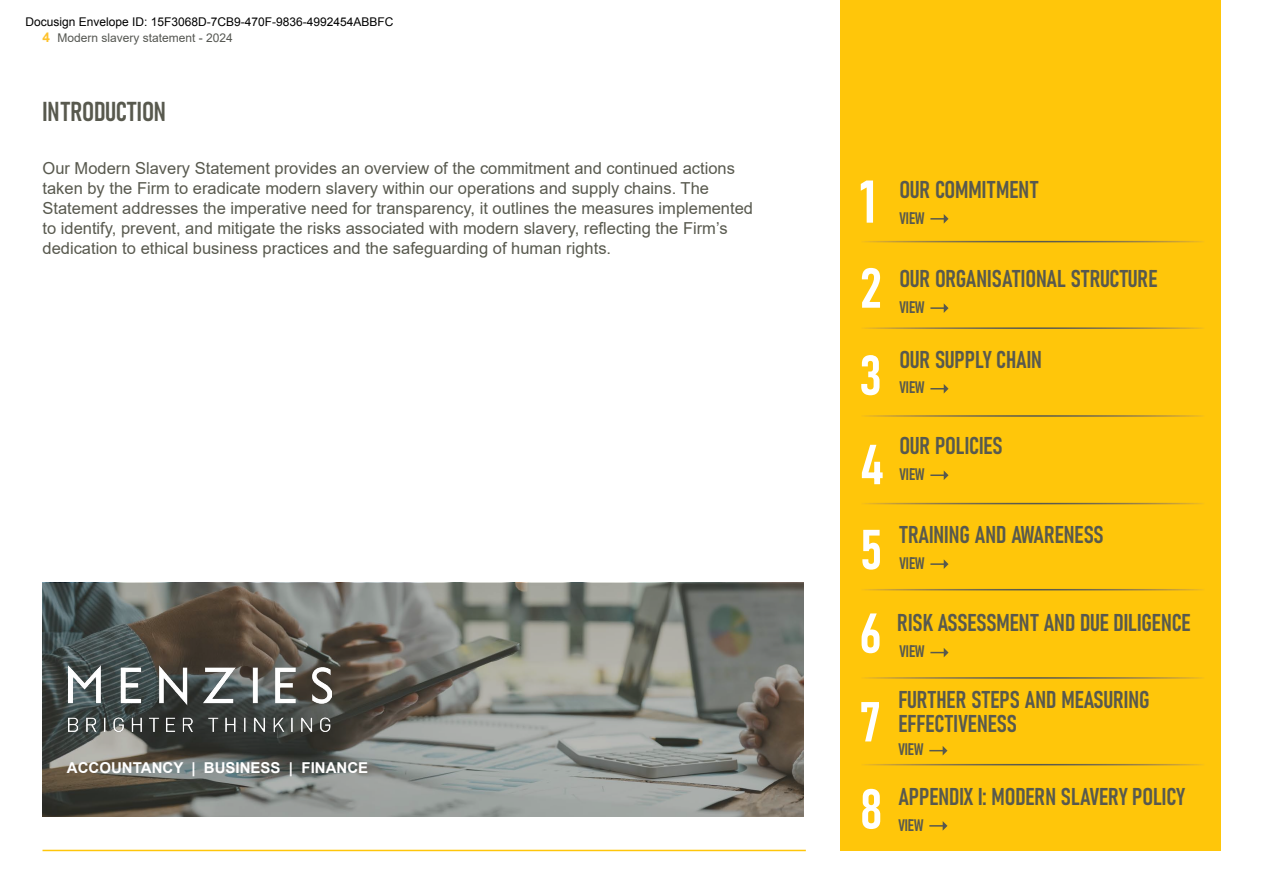
<style>
.page{position:relative;width:1263px;height:893px;background:#fff}
.page>*{position:absolute;margin:0;border:0;box-sizing:border-box;transform-origin:0 0}
.t1{font:27px "Bahnschrift";color:#58594e}
.t2{font:24px/24px "Bahnschrift";color:#58594e}
.t3{font:16.5px/19.8px "Arial";color:#58594e}
.t4{font:16.5px "Bahnschrift";color:#58594e}
.t5{font:700 15px "Arial";color:#fff}
.t6{font:12px "Arial";color:#000}
.t7{font:12px "Arial";color:#555752}
.s1{font-weight:700;font-size:13.5px;color:#fec22c}
</style>
<div class="page">
<svg style="left:43px;top:583px;width:761px;height:233px;background:#777872"></svg>
<hr style="left:43px;top:850px;width:763px;height:1px;background:#ffc60a">
<div style="left:840px;top:0;width:380px;height:850px;background:#ffc60a"></div>
<img style="left:68px;top:665px;width:264px;height:67px">
<svg style="left:861px;top:181px;width:12px;height:42px"></svg>
<svg style="left:862px;top:268px;width:18px;height:40px"></svg>
<svg style="left:861px;top:355px;width:18px;height:40px"></svg>
<svg style="left:862px;top:445px;width:21px;height:39px"></svg>
<svg style="left:862px;top:530px;width:18px;height:40px"></svg>
<svg style="left:861px;top:613px;width:18px;height:40px"></svg>
<svg style="left:861px;top:702px;width:18px;height:39px"></svg>
<svg style="left:862px;top:789px;width:18px;height:40px"></svg>
<svg style="left:930px;top:214px;width:18px;height:10px"></svg>
<svg style="left:930px;top:303px;width:18px;height:10px"></svg>
<svg style="left:930px;top:384px;width:18px;height:10px"></svg>
<svg style="left:930px;top:470px;width:18px;height:10px"></svg>
<svg style="left:930px;top:559px;width:18px;height:10px"></svg>
<svg style="left:930px;top:648px;width:18px;height:9px"></svg>
<svg style="left:929px;top:746px;width:18px;height:9px"></svg>
<svg style="left:929px;top:821px;width:18px;height:10px"></svg>
<hr style="left:859px;top:241px;width:345px;height:1px;background:#fff">
<hr style="left:859px;top:327px;width:345px;height:2px;background:#fff">
<hr style="left:859px;top:415px;width:345px;height:2px;background:#fff">
<hr style="left:859px;top:503px;width:345px;height:1px;background:#fff">
<hr style="left:859px;top:589px;width:345px;height:1px;background:#fff">
<hr style="left:859px;top:677px;width:345px;height:2px;background:#fff">
<hr style="left:859px;top:764px;width:345px;height:1px;background:#fff">
<p class="t6" style="left:26px;top:15px;width:370px">Docusign Envelope ID: 15F3068D-7CB9-470F-9836-4992454ABBFC</p>
<p class="t7" style="left:43px;top:30px;width:192px"><span class="s1">4</span> Modern slavery statement - 2024</p>
<h1 class="t1" style="left:43px;top:91px;width:125px">INTRODUCTION</h1>
<p class="t3" style="left:43px;top:158px;width:712px">Our Modern Slavery Statement provides an overview of the commitment and continued actions taken by the Firm to eradicate modern slavery within our operations and supply chains. The Statement addresses the imperative need for transparency, it outlines the measures implemented to identify, prevent, and mitigate the risks associated with modern slavery, reflecting the Firm’s dedication to ethical business practices and the safeguarding of human rights.</p>
<p class="t5" style="left:67px;top:757px;width:303px">ACCOUNTANCY | BUSINESS | FINANCE</p>
<h2 class="t2" style="left:899px;top:176px;width:140px">OUR COMMITMENT</h2>
<p class="t4" style="left:899px;top:205px;width:27px">VIEW</p>
<h2 class="t2" style="left:899px;top:265px;width:260px">OUR ORGANISATIONAL STRUCTURE</h2>
<p class="t4" style="left:899px;top:294px;width:27px">VIEW</p>
<h2 class="t2" style="left:899px;top:345px;width:144px">OUR SUPPLY CHAIN</h2>
<p class="t4" style="left:899px;top:375px;width:27px">VIEW</p>
<h2 class="t2" style="left:899px;top:432px;width:105px">OUR POLICIES</h2>
<p class="t4" style="left:899px;top:462px;width:27px">VIEW</p>
<h2 class="t2" style="left:899px;top:521px;width:206px">TRAINING AND AWARENESS</h2>
<p class="t4" style="left:899px;top:550px;width:27px">VIEW</p>
<h2 class="t2" style="left:897px;top:609px;width:295px">RISK ASSESSMENT AND DUE DILIGENCE</h2>
<p class="t4" style="left:899px;top:639px;width:27px">VIEW</p>
<h2 class="t2" style="left:898px;top:686px;width:253px">FURTHER STEPS AND MEASURING<br>EFFECTIVENESS</h2>
<p class="t4" style="left:898px;top:737px;width:27px">VIEW</p>
<h2 class="t2" style="left:898px;top:783px;width:288px">APPENDIX I: MODERN SLAVERY POLICY</h2>
<p class="t4" style="left:898px;top:812px;width:27px">VIEW</p>
</div>
